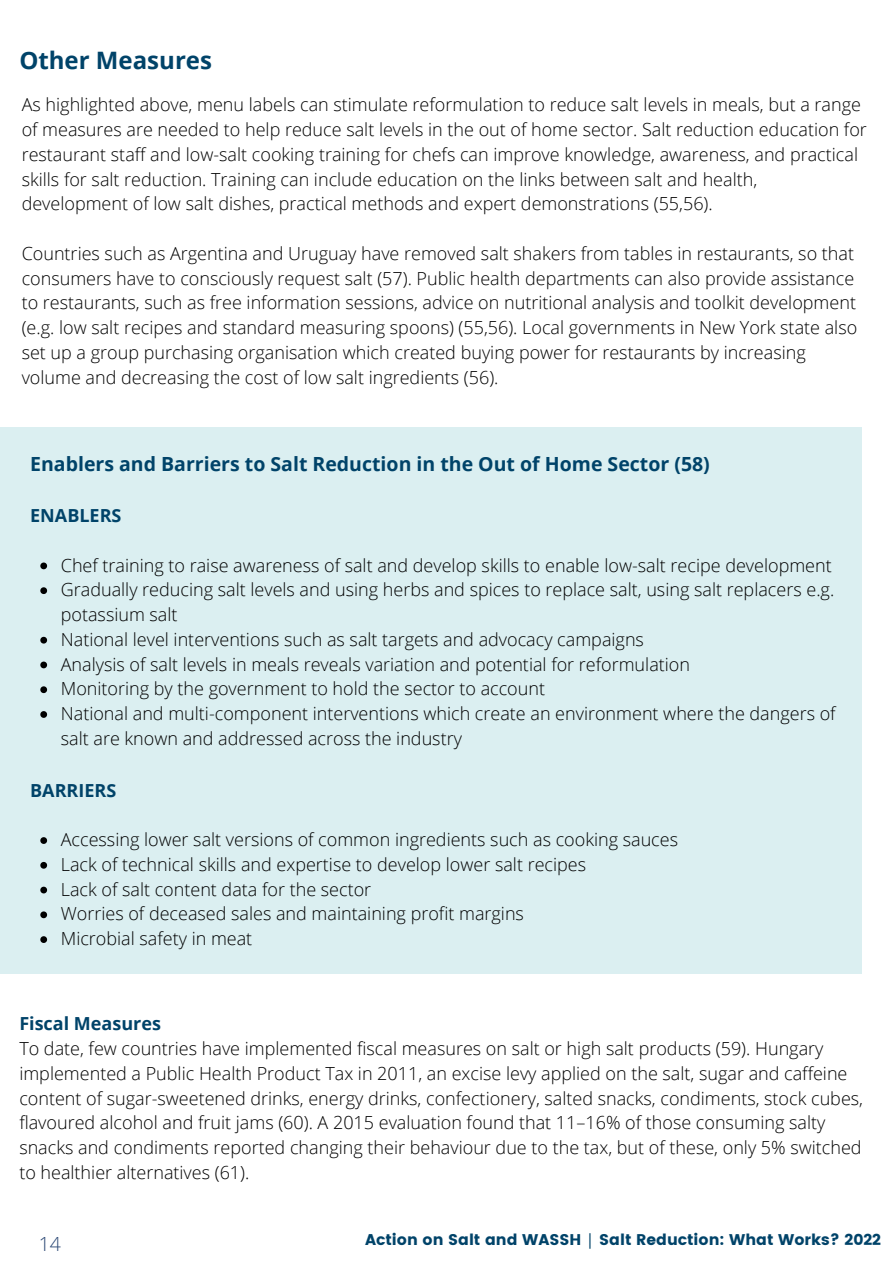
<style>
.page{position:relative;width:894px;height:1264px;background:#fff}
.page>*{position:absolute;margin:0;border:0;box-sizing:border-box;transform-origin:0 0}
.t1{font:700 24px "Open Sans";color:#004369}
.t2{font:700 19.5px "Open Sans";color:#004369}
.t3{font:300 19.5px "Open Sans";color:#274472}
.t4{font:300 18px/24.8px "Open Sans";color:#000}
.t5{font:700 18px "Open Sans";color:#004369}
.t6{font:15.45px "Poppins";color:#004369}
.s1{font-weight:700;color:#004369}
.s2{font-family:"Noto Sans Hebrew"}
</style>
<div class="page">
<div style="left:0;top:427px;width:861px;height:546px;background:#dbeff1"></div>
<svg style="left:40px;top:562px;width:7px;height:7px"></svg>
<svg style="left:40px;top:587px;width:7px;height:7px"></svg>
<svg style="left:40px;top:637px;width:7px;height:6px"></svg>
<svg style="left:40px;top:661px;width:7px;height:7px"></svg>
<svg style="left:40px;top:686px;width:7px;height:7px"></svg>
<svg style="left:40px;top:711px;width:7px;height:7px"></svg>
<svg style="left:40px;top:837px;width:7px;height:7px"></svg>
<svg style="left:40px;top:862px;width:7px;height:6px"></svg>
<svg style="left:40px;top:886px;width:7px;height:7px"></svg>
<svg style="left:40px;top:911px;width:7px;height:7px"></svg>
<svg style="left:40px;top:936px;width:7px;height:7px"></svg>
<h1 class="t1" style="left:19px;top:43px;width:194px">Other Measures</h1>
<h4 class="t4" style="left:22px;top:92px;width:846px">As highlighted above, menu labels can stimulate reformulation to reduce salt levels in meals, but a range of measures are needed to help reduce salt levels in the out of home sector. Salt reduction education for restaurant staff and low-salt cooking training for chefs can improve knowledge, awareness, and practical skills for salt reduction. Training can include education on the links between salt and health, development of low salt dishes, practical methods and expert demonstrations (55,56).</h4>
<h4 class="t4" style="left:22px;top:240px;width:836px">Countries such as Argentina and Uruguay have removed salt shakers from tables in restaurants, so that consumers have to consciously request salt (57). Public health departments can also provide assistance to restaurants, such as free information sessions, advice on nutritional analysis and toolkit development (e.g. low salt recipes and standard measuring spoons) (55,56). Local governments in New York state also set up a group purchasing organisation which created buying power for restaurants by increasing volume and decreasing the cost of low salt ingredients (56).</h4>
<h3 class="t2" style="left:30px;top:450px;width:681px">Enablers and Barriers to Salt Reduction in the Out of Home Sector (58)</h3>
<h2 class="t5" style="left:30px;top:503px;width:93px">ENABLERS</h2>
<p class="t4" style="left:61px;top:552px;width:772px">Chef training to raise awareness of salt and develop skills to enable low-salt recipe development</p>
<p class="t4" style="left:61px;top:577px;width:774px">Gradually reducing salt levels and using herbs and spices to replace salt, using salt replacers e.g. potassium salt</p>
<p class="t4" style="left:61px;top:626px;width:584px">National level interventions such as salt targets and advocacy campaigns</p>
<p class="t4" style="left:61px;top:651px;width:630px">Analysis of salt levels in meals reveals variation and potential for reformulation</p>
<p class="t4" style="left:61px;top:676px;width:485px">Monitoring by the government to hold the sector to account</p>
<p class="t4" style="left:61px;top:700px;width:776px">National and multi-component interventions which create an environment where the dangers of salt are known and addressed across the industry</p>
<h2 class="t5" style="left:30px;top:777px;width:88px">BARRIERS</h2>
<p class="t4" style="left:61px;top:826px;width:618px">Accessing lower salt versions of common ingredients such as cooking sauces</p>
<p class="t4" style="left:61px;top:851px;width:526px">Lack of technical skills and expertise to develop lower salt recipes</p>
<p class="t4" style="left:61px;top:876px;width:312px">Lack of salt content data for the sector</p>
<p class="t4" style="left:61px;top:901px;width:464px">Worries of deceased sales and maintaining profit margins</p>
<p class="t4" style="left:61px;top:925px;width:193px">Microbial safety in meat</p>
<h4 class="t4" style="left:19px;top:1010px;width:845px"><span class="s1">Fiscal Measures<br></span>To date, few countries have implemented fiscal measures on salt or high salt products (59). Hungary implemented a Public Health Product Tax in 2011, an excise levy applied on the salt, sugar and caffeine content of sugar-sweetened drinks, energy drinks, confectionery, salted snacks, condiments, stock cubes, flavoured alcohol and fruit jams (60). A 2015 evaluation found that 11–16% of those consuming salty snacks and condiments reported changing their behaviour due to the tax, but of these, only 5% switched to healthier alternatives (61).</h4>
<p class="t3" style="left:39px;top:1230px;width:24px">14</p>
<p class="t6" style="left:365px;top:1230px;width:517px">Action on Salt and WASSH <span class="s2">׀</span> Salt Reduction: What Works? 2022</p>
</div>
